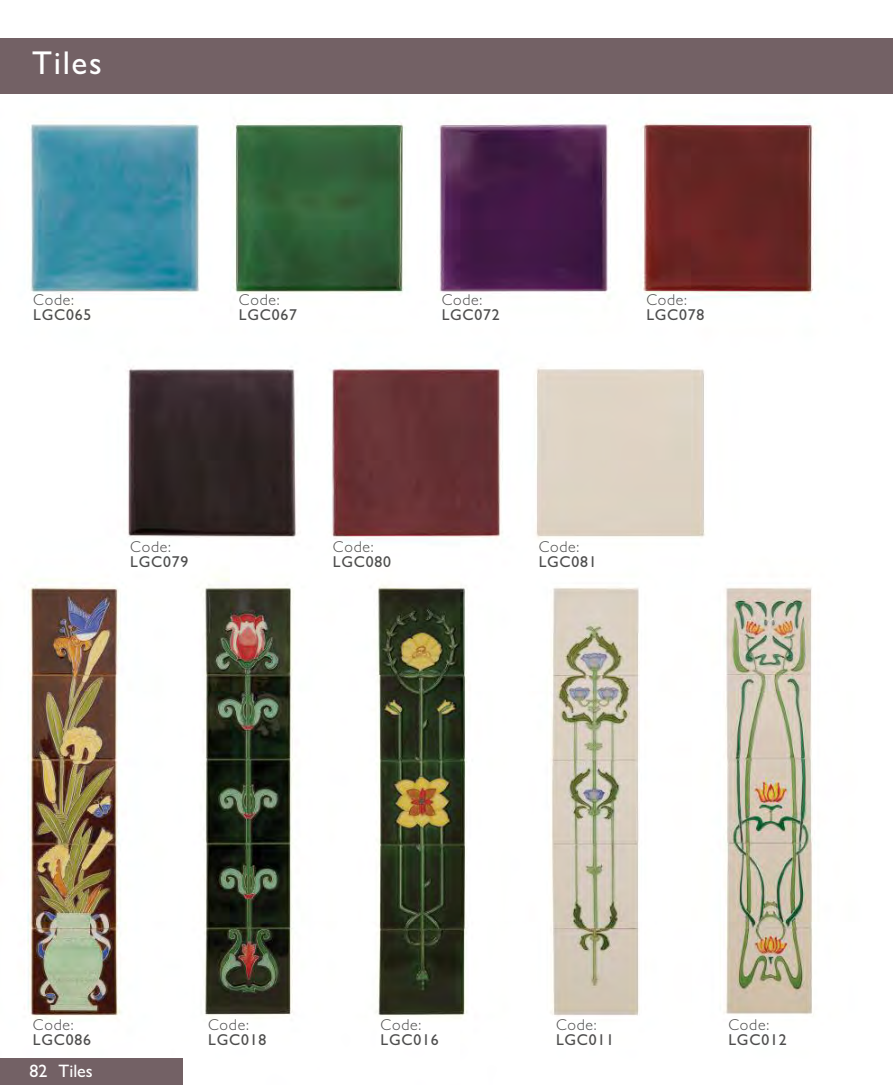
<style>
.page{position:relative;width:893px;height:1085px;background:#fff}
.page>*{position:absolute;margin:0;border:0;box-sizing:border-box;transform-origin:0 0}
.t1{font:33px "Gill Sans";letter-spacing:.05em;color:#fff}
.t2{font:18px "Gill Sans";color:#fff}
.t3{font:15.75px "Gill Sans";letter-spacing:.05em;color:#4d4d4d}
.t4{font:300 15.75px "Gill Sans";letter-spacing:.05em;color:#4d4d4d}
</style>
<div class="page">
<img style="left:27px;top:118px;width:789px;height:902px">
<div style="left:0;top:38px;width:893px;height:56px;background:#736165"></div>
<div style="left:0;top:1058px;width:183px;height:26px;background:#736165"></div>
<h1 class="t1" style="left:32px;top:43px;width:71px">Tiles</h1>
<p class="t4" style="left:33px;top:291px;width:42px">Code:</p>
<p class="t3" style="left:33px;top:305px;width:60px">LGC065</p>
<p class="t4" style="left:239px;top:291px;width:42px">Code:</p>
<p class="t3" style="left:239px;top:305px;width:60px">LGC067</p>
<p class="t4" style="left:442px;top:291px;width:42px">Code:</p>
<p class="t3" style="left:442px;top:305px;width:60px">LGC072</p>
<p class="t4" style="left:646px;top:291px;width:42px">Code:</p>
<p class="t3" style="left:646px;top:305px;width:60px">LGC078</p>
<p class="t4" style="left:130px;top:537px;width:42px">Code:</p>
<p class="t3" style="left:130px;top:552px;width:60px">LGC079</p>
<p class="t4" style="left:333px;top:537px;width:42px">Code:</p>
<p class="t3" style="left:333px;top:552px;width:60px">LGC080</p>
<p class="t4" style="left:539px;top:537px;width:42px">Code:</p>
<p class="t3" style="left:539px;top:552px;width:60px">LGC081</p>
<p class="t4" style="left:33px;top:1015px;width:42px">Code:</p>
<p class="t3" style="left:33px;top:1029px;width:60px">LGC086</p>
<p class="t2" style="left:30px;top:1060px;width:65px">82 Tiles</p>
<p class="t4" style="left:208px;top:1015px;width:42px">Code:</p>
<p class="t3" style="left:208px;top:1029px;width:60px">LGC018</p>
<p class="t4" style="left:381px;top:1015px;width:42px">Code:</p>
<p class="t3" style="left:381px;top:1029px;width:60px">LGC016</p>
<p class="t4" style="left:556px;top:1015px;width:42px">Code:</p>
<p class="t3" style="left:556px;top:1029px;width:60px">LGC011</p>
<p class="t4" style="left:728px;top:1015px;width:42px">Code:</p>
<p class="t3" style="left:728px;top:1029px;width:60px">LGC012</p>
</div>
